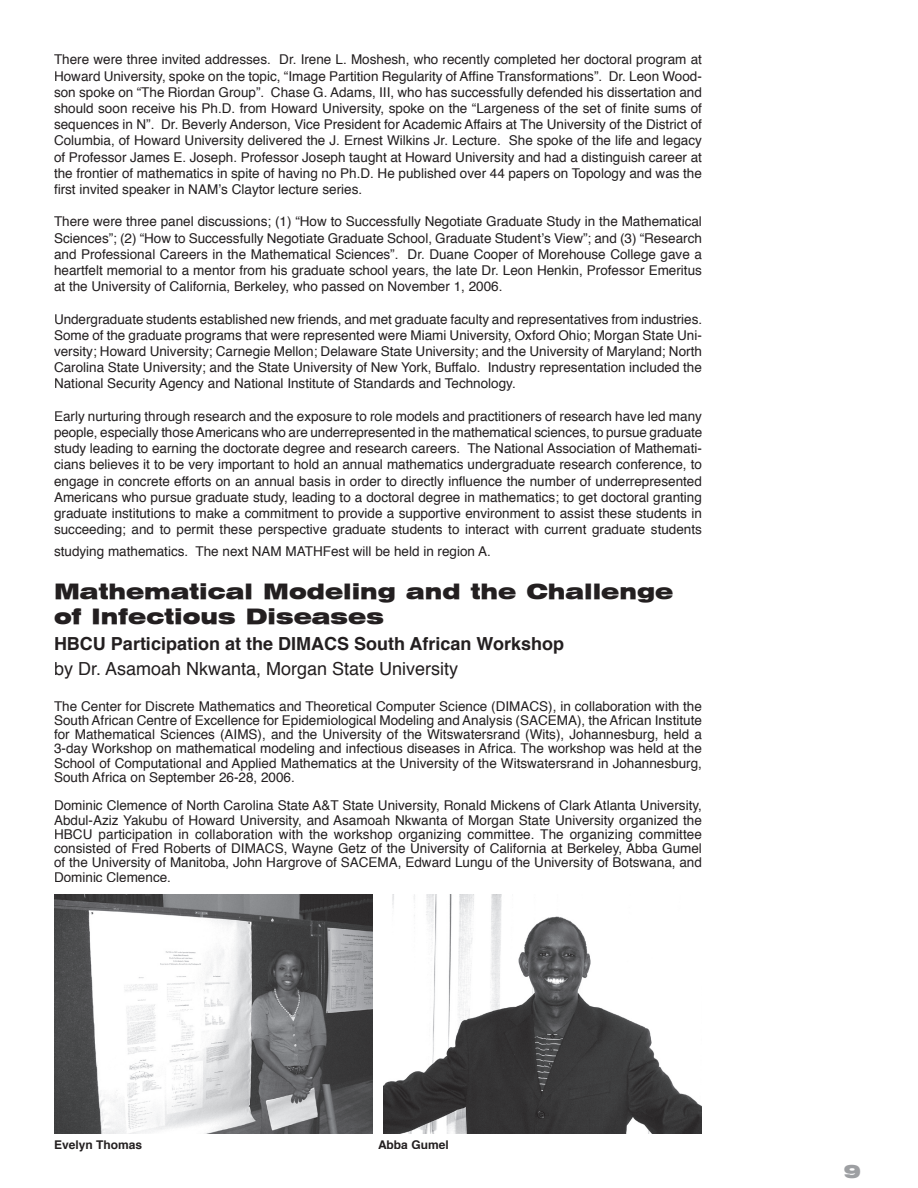
<style>
.page{position:relative;width:918px;height:1188px;background:#fff}
.page>*{position:absolute;margin:0;border:0;box-sizing:border-box;transform-origin:0 0}
.t1{font:21px/25.2px "Swiss 721 Black Extended BT";color:#231f20}
.t2{font:700 18px "Helvetica";color:#231f20}
.t3{font:18px "Helvetica";color:#231f20}
.t4{font:18px "Swiss 721 Black Extended BT";color:#9d9fa2}
.t5{font:13.5px/16.2px "Helvetica";color:#231f20;text-align:justify}
.t6{font:700 12px "Helvetica";color:#231f20}
</style>
<div class="page">
<img style="left:54px;top:894px;width:319px;height:240px">
<img style="left:383px;top:894px;width:319px;height:240px">
<p class="t5" style="left:54px;top:51px;width:649px">There were three invited addresses. Dr. Irene L. Moshesh, who recently completed her doctoral program at Howard University, spoke on the topic, “Image Partition Regularity of Affine Transformations”. Dr. Leon Wood&shy;son spoke on “The Riordan Group”. Chase G. Adams, III, who has successfully defended his dissertation and should soon receive his Ph.D. from Howard University, spoke on the “Largeness of the set of finite sums of sequences in N”. Dr. Beverly Anderson, Vice President for Academic Affairs at The University of the District of Columbia, of Howard University delivered the J. Ernest Wilkins Jr. Lecture. She spoke of the life and legacy of Professor James E. Joseph. Professor Joseph taught at Howard University and had a distinguish career at the frontier of mathematics in spite of having no Ph.D. He published over 44 papers on Topology and was the first invited speaker in NAM’s Claytor lecture series.</p>
<p class="t5" style="left:54px;top:213px;width:649px">There were three panel discussions; (1) “How to Successfully Negotiate Graduate Study in the Mathematical Sciences”; (2) “How to Successfully Negotiate Graduate School, Graduate Student’s View”; and (3) “Research and Professional Careers in the Mathematical Sciences”. Dr. Duane Cooper of Morehouse College gave a heartfelt memorial to a mentor from his graduate school years, the late Dr. Leon Henkin, Professor Emeritus at the University of California, Berkeley, who passed on November 1, 2006.</p>
<p class="t5" style="left:54px;top:310px;width:650px">Undergraduate students established new friends, and met graduate faculty and representatives from industries.<br>Some of the graduate programs that were represented were Miami University, Oxford Ohio; Morgan State Uni&shy;versity; Howard University; Carnegie Mellon; Delaware State University; and the University of Maryland; North Carolina State University; and the State University of New York, Buffalo. Industry representation included the National Security Agency and National Institute of Standards and Technology.</p>
<p class="t5" style="left:54px;top:408px;width:650px">Early nurturing through research and the exposure to role models and practitioners of research have led many people, especially those Americans who are underrepresented in the mathematical sciences, to pursue graduate study leading to earning the doctorate degree and research careers. The National Association of Mathemati&shy;cians believes it to be very important to hold an annual mathematics undergraduate research conference, to engage in concrete efforts on an annual basis in order to directly influence the number of underrepresented Americans who pursue graduate study, leading to a doctoral degree in mathematics; to get doctoral granting graduate institutions to make a commitment to provide a supportive environment to assist these students in succeeding; and to permit these perspective graduate students to interact with current graduate students</p>
<p class="t5" style="left:54px;top:543px;width:438px">studying mathematics. The next NAM MATHFest will be held in region A.</p>
<h1 class="t1" style="left:54px;top:579px;width:621px">Mathematical Modeling and the Challenge of Infectious Diseases</h1>
<h2 class="t2" style="left:54px;top:627px;width:512px">HBCU Participation at the DIMACS South African Workshop</h2>
<h2 class="t3" style="left:54px;top:653px;width:406px">by Dr. Asamoah Nkwanta, Morgan State University</h2>
<p class="t5" style="left:54px;top:698px;width:649px;line-height:14.2px">The Center for Discrete Mathematics and Theoretical Computer Science (DIMACS), in collaboration with the South African Centre of Excellence for Epidemiological Modeling and Analysis (SACEMA), the African Institute for Mathematical Sciences (AIMS), and the University of the Witswatersrand (Wits), Johannesburg, held a 3-day Workshop on mathematical modeling and infectious diseases in Africa. The workshop was held at the School of Computational and Applied Mathematics at the University of the Witswatersrand in Johannesburg, South Africa on September 26-28, 2006.</p>
<p class="t5" style="left:54px;top:798px;width:650px;line-height:14.2px">Dominic Clemence of North Carolina State A&amp;T State University, Ronald Mickens of Clark Atlanta University, Abdul-Aziz Yakubu of Howard University, and Asamoah Nkwanta of Morgan State University organized the HBCU participation in collaboration with the workshop organizing committee. The organizing committee consisted of Fred Roberts of DIMACS, Wayne Getz of the University of California at Berkeley, Abba Gumel of the University of Manitoba, John Hargrove of SACEMA, Edward Lungu of the University of Botswana, and Dominic Clemence.</p>
<p class="t6" style="left:54px;top:1134px;width:90px">Evelyn Thomas</p>
<p class="t6" style="left:378px;top:1134px;width:72px">Abba Gumel</p>
<h2 class="t4" style="left:844px;top:1161px;width:19px">9</h2>
</div>
